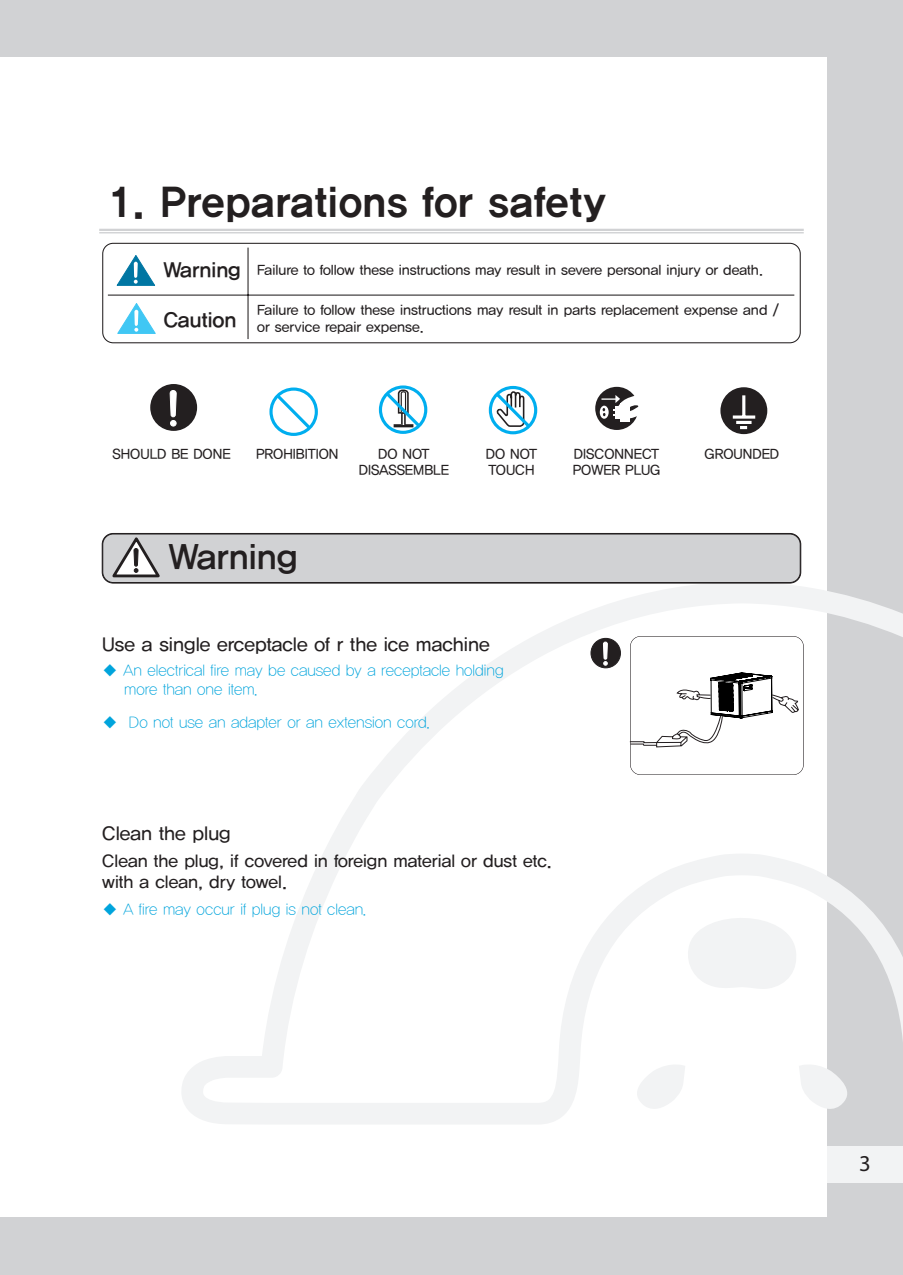
<style>
.page{position:relative;width:903px;height:1275px;background:#d1d2d4}
.page>*{position:absolute;margin:0;border:0;box-sizing:border-box;transform-origin:0 0}
.t1{font:40.25px "YDIYGO350";color:#231f20}
.t2{font:35px "YDIYGO340";color:#231f20}
.t3{font:22.75px "Myriad Pro";color:#231f20}
.t4{font:21px "YDIYGO340";color:#231f20}
.t5{font:19.25px "YDIYGO330";color:#231f20}
.t6{font:17.5px "YDIYGO330";color:#231f20}
.t7{font:15.75px "YDIYGO310";color:#00a4dc}
.t8{font:14px/16.8px "YDIYGO330";color:#231f20}
</style>
<div class="page">
<div style="left:0;top:1147px;width:903px;height:36px;background:#f2f3f4"></div>
<div style="left:0;top:58px;width:827px;height:1159px;background:#fff"></div>
<svg style="left:181px;top:582px;width:722px;height:542px"></svg>
<hr style="left:99px;top:232px;width:705px;height:1px;background:#d1d2d4">
<hr style="left:99px;top:229px;width:705px;height:2px;background:#d1d2d4">
<div style="left:591px;top:638px;width:29px;height:30px;background:#231f20;border-radius:50%"></div>
<div style="left:590px;top:638px;width:31px;height:30px;border:1px solid #231f20;border-radius:50%"></div>
<svg style="left:603px;top:642px;width:5px;height:23px"></svg>
<svg style="left:629px;top:636px;width:175px;height:139px"></svg>
<svg style="left:102px;top:243px;width:699px;height:100px"></svg>
<svg style="left:116px;top:254px;width:40px;height:32px"></svg>
<svg style="left:116px;top:302px;width:41px;height:32px"></svg>
<svg style="left:488px;top:385px;width:50px;height:50px"></svg>
<div style="left:595px;top:387px;width:43px;height:43px;background:#231f20;border-radius:50%"></div>
<div style="left:620px;top:403px;width:9px;height:19px;background:#fff"></div>
<svg style="left:601px;top:395px;width:38px;height:26px"></svg>
<div style="left:269px;top:387px;width:49px;height:49px;border:3px solid #00aeef;border-radius:50%"></div>
<svg style="left:273px;top:391px;width:41px;height:41px"></svg>
<div style="left:151px;top:385px;width:45px;height:45px;background:#231f20;border-radius:50%"></div>
<div style="left:150px;top:384px;width:47px;height:47px;border:2px solid #231f20;border-radius:50%"></div>
<svg style="left:169px;top:390px;width:8px;height:36px"></svg>
<div style="left:721px;top:388px;width:45px;height:45px;background:#231f20;border-radius:50%"></div>
<div style="left:720px;top:387px;width:47px;height:47px;border:2px solid #231f20;border-radius:50%"></div>
<svg style="left:740px;top:426px;width:7px;height:3px"></svg>
<hr style="left:736px;top:421px;width:15px;height:3px;background:#fff">
<svg style="left:733px;top:415px;width:22px;height:4px"></svg>
<hr style="left:742px;top:395px;width:3px;height:21px;background:#fff">
<div style="left:379px;top:385px;width:48px;height:49px;border:3px solid #00aeef;border-radius:50%"></div>
<svg style="left:383px;top:389px;width:40px;height:41px"></svg>
<hr style="left:247px;top:248px;width:2px;height:91px;background:#231f20">
<hr style="left:108px;top:295px;width:686px;height:1px;background:#231f20">
<svg style="left:102px;top:533px;width:699px;height:50px;background:#c6c7c8"></svg>
<p class="t1" style="left:109px;top:181px;width:499px">1. Preparations for safety</p>
<p class="t4" style="left:164px;top:257px;width:78px">Warning</p>
<p class="t4" style="left:164px;top:307px;width:74px">Caution</p>
<p class="t8" style="left:257px;top:262px;width:507px">Failure to follow these instructions may result in severe personal injury or death.</p>
<p class="t8" style="left:257px;top:302px;width:523px">Failure to follow these instructions may result in parts replacement expense and / or service repair expense.</p>
<p class="t8" style="left:113px;top:446px;width:120px">SHOULD BE DONE</p>
<p class="t8" style="left:256px;top:446px;width:84px">PROHIBITION</p>
<p class="t8" style="left:378px;top:446px;width:53px">DO NOT</p>
<p class="t8" style="left:704px;top:446px;width:76px">GROUNDED</p>
<p class="t8" style="left:359px;top:461px;width:92px">DISASSEMBLE</p>
<p class="t8" style="left:574px;top:446px;width:87px">DISCONNECT</p>
<p class="t8" style="left:573px;top:461px;width:89px">POWER PLUG</p>
<p class="t8" style="left:486px;top:446px;width:53px">DO NOT</p>
<p class="t8" style="left:488px;top:461px;width:48px">TOUCH</p>
<p class="t2" style="left:169px;top:536px;width:130px">Warning</p>
<p class="t5" style="left:102px;top:633px;width:389px">Use a single erceptacle of r the ice machine</p>
<p class="t7" style="left:102px;top:662px;width:403px">◆ An electrical fire may be caused by a receptacle holding</p>
<p class="t7" style="left:124px;top:681px;width:135px">more than one item.</p>
<p class="t7" style="left:102px;top:714px;width:330px">◆ Do not use an adapter or an extension cord.</p>
<p class="t5" style="left:102px;top:822px;width:130px">Clean the plug</p>
<p class="t6" style="left:102px;top:851px;width:451px">Clean the plug, if covered in foreign material or dust etc.</p>
<p class="t6" style="left:102px;top:872px;width:186px">with a clean, dry towel.</p>
<p class="t7" style="left:102px;top:901px;width:266px">◆ A fire may occur if plug is not clean.</p>
<h3 class="t3" style="left:859px;top:1149px;width:13px">3</h3>
</div>
